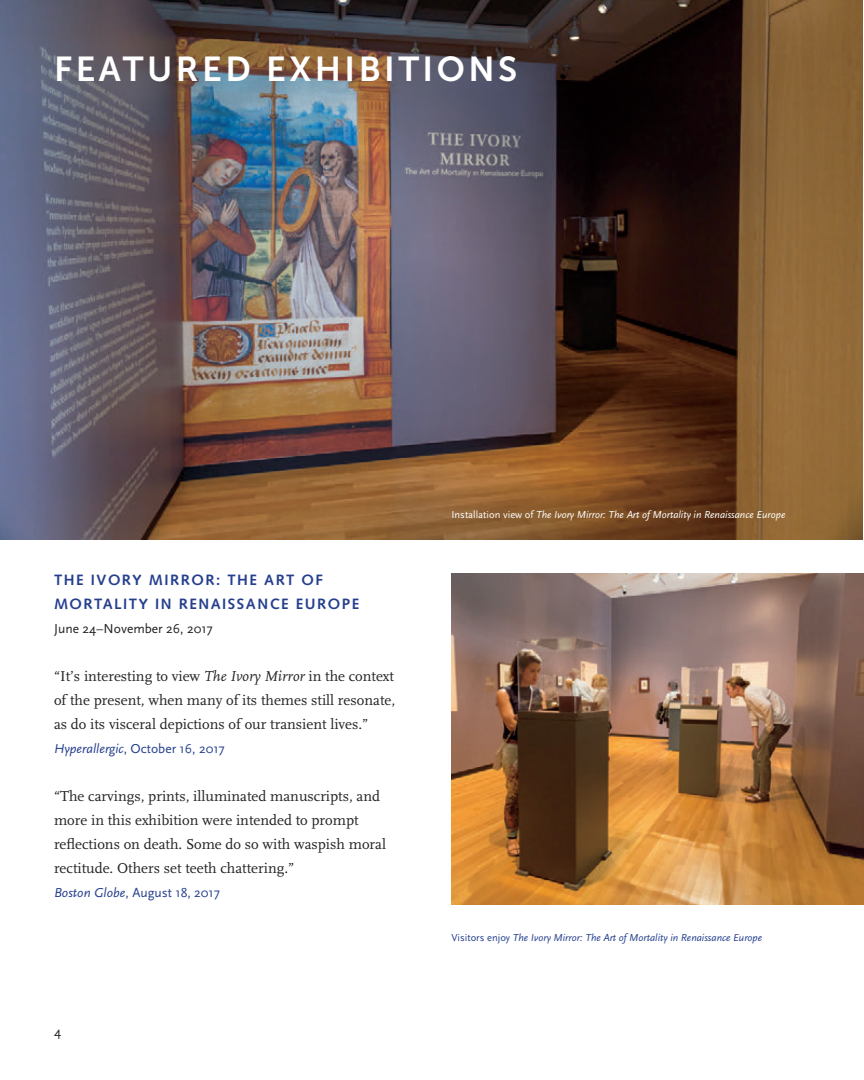
<style>
.page{position:relative;width:864px;height:1080px;background:#fff}
.page>*{position:absolute;margin:0;border:0;box-sizing:border-box;transform-origin:0 0}
.t1{font:34.5px "Museo Sans 700";letter-spacing:.1em;color:#fff}
.t2{font:15px/24px "Scala";color:#231f20;text-align:justify}
.t3{font:700 15px/24px "Syntax LT Std";letter-spacing:.1em;color:#253f8e}
.t4{font:13.5px "Scala Sans";color:#253f8e}
.t5{font:13.5px "Scala Sans";color:#231f20}
.t6{font:italic 10.5px "Scala Sans";color:#fff}
.t7{font:italic 10.5px "Scala Sans";color:#253f8e}
.s1{font-style:italic}
.s2{font-style:normal}
</style>
<div class="page">
<img style="left:0;top:0;width:863px;height:539px">
<img style="left:451px;top:574px;width:413px;height:331px">
<h1 class="t1" style="left:54px;top:50px;width:465px">FEATURED EXHIBITIONS</h1>
<p class="t3" style="left:54px;top:568px;width:307px">THE IVORY MIRROR: THE ART OF<br>MORTALITY IN RENAISSANCE EUROPE</p>
<p class="t5" style="left:54px;top:621px;width:160px">June 24–November 26, 2017</p>
<p class="t2" style="left:54px;top:664px;width:343px">“It’s interesting to view <span class="s1">The Ivory Mirror</span> in the context of the present, when many of its themes still resonate, as do its visceral depictions of our transient lives.”</p>
<p class="t4" style="left:54px;top:741px;width:172px"><span class="s1">Hyperallergic</span>, October 16, 2017</p>
<p class="t2" style="left:54px;top:784px;width:334px;text-align:left">“The carvings, prints, illuminated manuscripts, and more in this exhibition were intended to prompt reflections on death. Some do so with waspish moral rectitude. Others set teeth chattering.”</p>
<p class="t4" style="left:54px;top:885px;width:168px"><span class="s1">Boston Globe</span>, August 18, 2017</p>
<p class="t5" style="left:54px;top:1024px;width:9px">4</p>
<p class="t6" style="left:451px;top:509px;width:336px"><span class="s2">Installation view of</span> The Ivory Mirror: The Art of Mortality in Renaissance Europe</p>
<p class="t7" style="left:451px;top:932px;width:312px"><span class="s2">Visitors enjoy</span> The Ivory Mirror: The Art of Mortality in Renaissance Europe</p>
</div>
